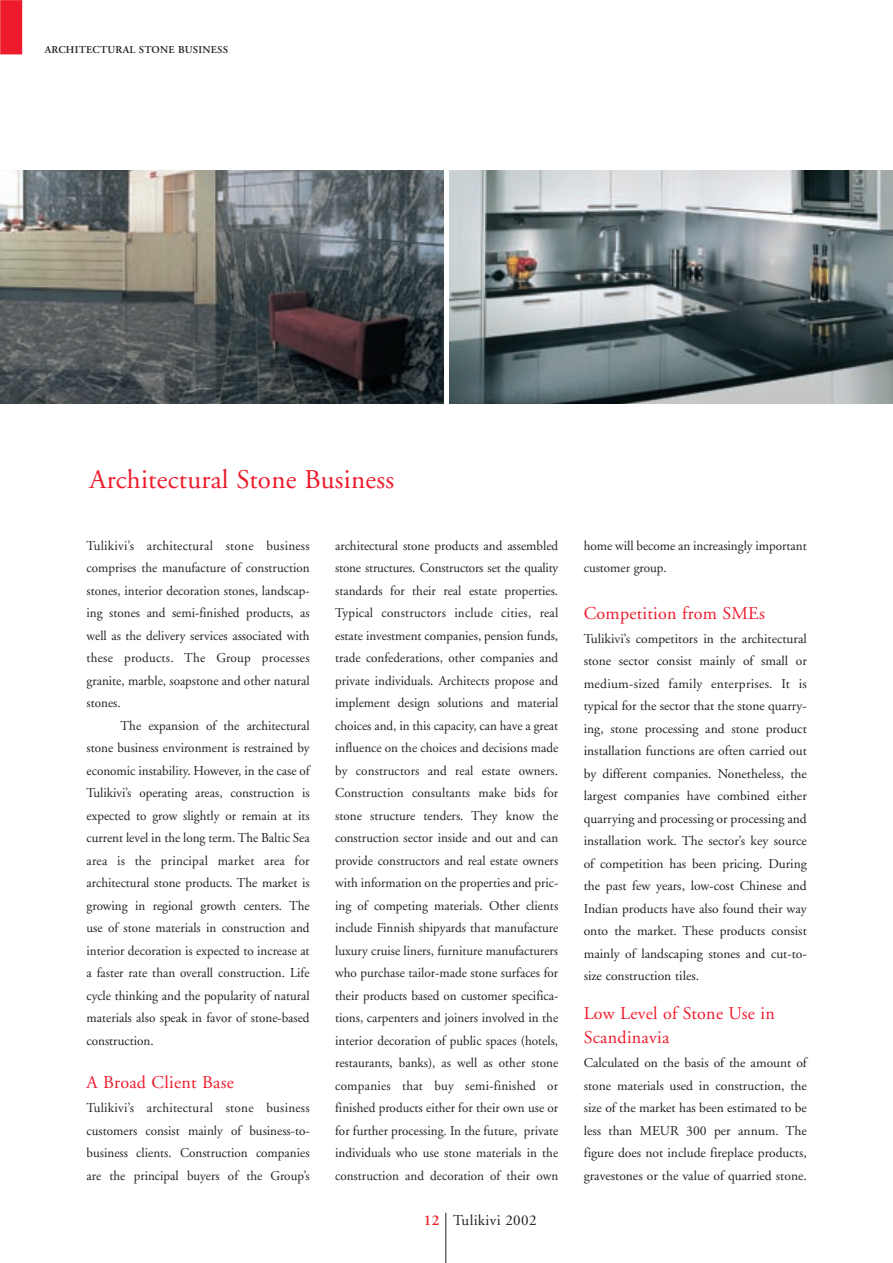
<style>
.page{position:relative;width:893px;height:1263px;background:#fff}
.page>*{position:absolute;margin:0;border:0;box-sizing:border-box;transform-origin:0 0}
.t1{font:27px "Adobe Garamond";letter-spacing:.01em;color:#ee1b2c}
.t2{font:18px/24px "Adobe Garamond";letter-spacing:.015em;color:#ee1b2c}
.t3{font:15px "Adobe Garamond";letter-spacing:.025em;color:#231f20}
.t4{font:13.5px/22.5px "Adobe Garamond";color:#231f20;text-align:justify}
.t5{font:600 10.5px "Adobe Garamond";letter-spacing:.025em;color:#231f20}
.s1{font-weight:600;color:#ee1d23}
</style>
<div class="page">
<div style="left:1px;top:1px;width:20px;height:53px;background:#ee1b2c"></div>
<div style="left:0;top:0;width:22px;height:54px;border:2px solid #ee1b2c"></div>
<hr style="left:445px;top:1213px;width:1px;height:50px;background:#231f20">
<img style="left:1px;top:170px;width:442px;height:234px">
<img style="left:450px;top:170px;width:442px;height:234px">
<p class="t5" style="left:45px;top:46px;width:185px">ARCHITECTURAL STONE BUSINESS</p>
<h1 class="t1" style="left:90px;top:468px;width:306px">Architectural Stone Business</h1>
<p class="t4" style="left:87px;top:536px;width:224px">Tulikivi’s architectural stone business comprises the manufacture of construction stones, interior decoration stones, landscap&shy;ing stones and semi-finished products, as well as the delivery services associated with these products. The Group processes granite, marble, soapstone and other natural stones.</p>
<p class="t4" style="left:87px;top:716px;width:224px;text-indent:34px">The expansion of the architectural stone business environment is restrained by economic instability. However, in the case of Tulikivi’s operating areas, construction is expected to grow slightly or remain at its current level in the long term. The Baltic Sea area is the principal market area for architectural stone products. The market is growing in regional growth centers. The use of stone materials in construction and interior decoration is expected to increase at a faster rate than overall construction. Life cycle thinking and the popularity of natural materials also speak in favor of stone-based construction.</p>
<h2 class="t2" style="left:87px;top:1072px;width:149px">A Broad Client Base</h2>
<p class="t4" style="left:87px;top:1098px;width:224px">Tulikivi’s architectural stone business customers consist mainly of business-to&shy;business clients. Construction companies are the principal buyers of the Group’s</p>
<p class="t4" style="left:335px;top:536px;width:224px">architectural stone products and assembled stone structures. Constructors set the quality standards for their real estate properties.<br>Typical constructors include cities, real estate investment companies, pension funds, trade confederations, other companies and private individuals. Architects propose and implement design solutions and material choices and, in this capacity, can have a great influence on the choices and decisions made by constructors and real estate owners.<br>Construction consultants make bids for stone structure tenders. They know the construction sector inside and out and can provide constructors and real estate owners with information on the properties and pric&shy;ing of competing materials. Other clients include Finnish shipyards that manufacture luxury cruise liners, furniture manufacturers who purchase tailor-made stone surfaces for their products based on customer specifica&shy;tions, carpenters and joiners involved in the interior decoration of public spaces (hotels, restaurants, banks), as well as other stone companies that buy semi-finished or finished products either for their own use or for further processing. In the future, private individuals who use stone materials in the construction and decoration of their own</p>
<p class="t4" style="left:583px;top:536px;width:224px">home will become an increasingly important customer group.</p>
<h2 class="t2" style="left:583px;top:603px;width:183px">Competition from SMEs</h2>
<p class="t4" style="left:583px;top:629px;width:224px">Tulikivi’s competitors in the architectural stone sector consist mainly of small or medium-sized family enterprises. It is typical for the sector that the stone quarry&shy;ing, stone processing and stone product installation functions are often carried out by different companies. Nonetheless, the largest companies have combined either quarrying and processing or processing and installation work. The sector’s key source of competition has been pricing. During the past few years, low-cost Chinese and Indian products have also found their way onto the market. These products consist mainly of landscaping stones and cut-to&shy;size construction tiles.</p>
<h2 class="t2" style="left:583px;top:1003px;width:192px">Low Level of Stone Use in<br>Scandinavia</h2>
<p class="t4" style="left:583px;top:1053px;width:224px">Calculated on the basis of the amount of stone materials used in construction, the size of the market has been estimated to be less than MEUR 300 per annum. The figure does not include fireplace products, gravestones or the value of quarried stone.</p>
<p class="t3" style="left:423px;top:1214px;width:114px"><span class="s1">12</span> Tulikivi 2002</p>
</div>
